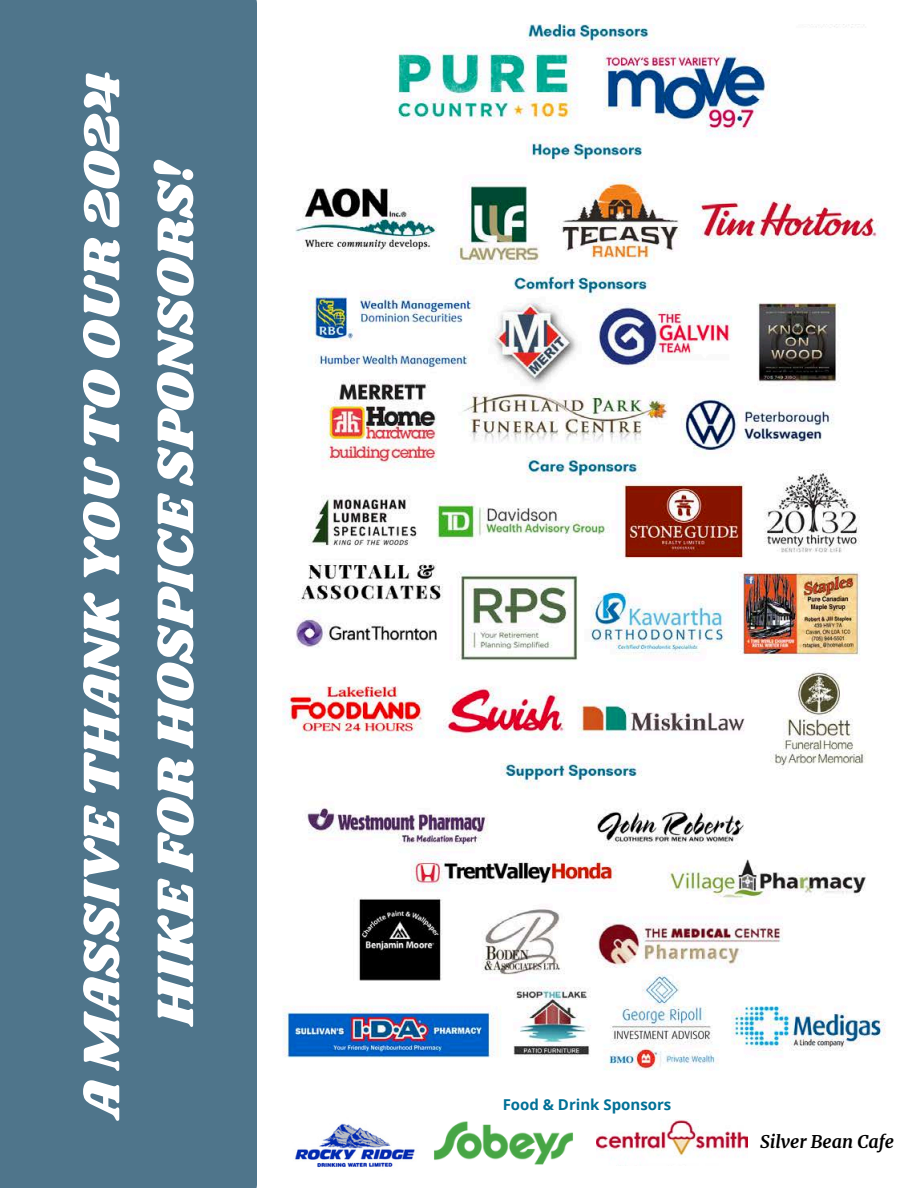
<style>
.page{position:relative;width:918px;height:1188px;background:#fff}
.page>*{position:absolute;margin:0;border:0;box-sizing:border-box;transform-origin:0 0}
.t1{font:53.4px/73.8px "Shrikhand";color:#fff;text-align:center}
.t2{font:italic 700 17.7px "Merriweather";color:#000}
.t3{font:700 15px "Open Sans";color:#007096}
</style>
<div class="page">
<img style="left:282px;top:25px;width:604px;height:1045px">
<div style="left:0;top:0;width:257px;height:1188px;background:#4f758b"></div>
<img style="left:295px;top:1123px;width:120px;height:45px">
<img style="left:434px;top:1121px;width:139px;height:44px">
<img style="left:596px;top:1120px;width:151px;height:46px">
<p class="t1" style="left:67px;top:1119px;width:1048px;rotate:-90deg">A MASSIVE THANK YOU TO OUR 2024<br>HIKE FOR HOSPICE SPONSORS!</p>
<p class="t3" style="left:503px;top:1094px;width:170px">Food &amp; Drink Sponsors</p>
<h2 class="t2" style="left:760px;top:1130px;width:136px">Silver Bean Cafe</h2>
</div>
